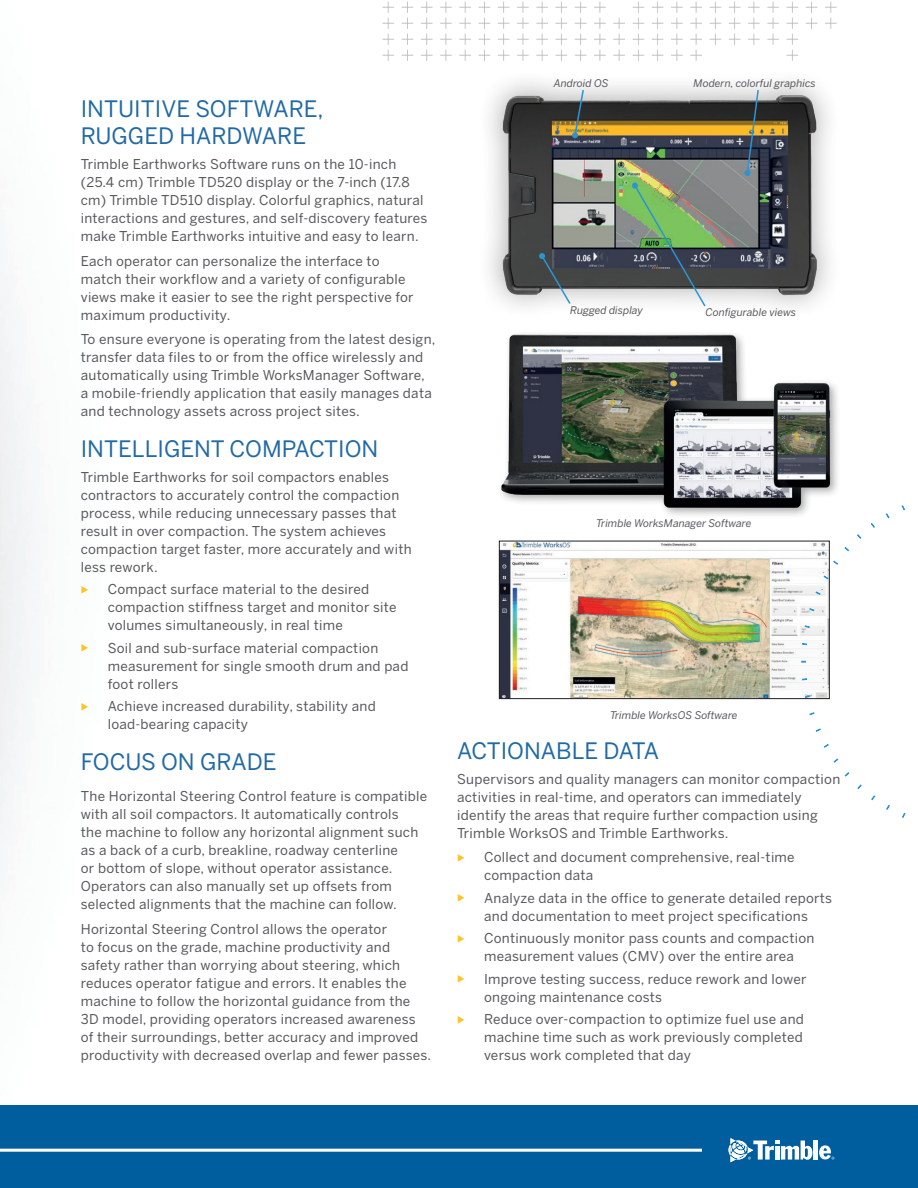
<style>
.page{position:relative;width:918px;height:1188px;background:#fff}
.page>*{position:absolute;margin:0;border:0;box-sizing:border-box;transform-origin:0 0}
.t1{font:22.5px/27px "Benton Sans";color:#216aa5}
.t2{font:13.5px/18px "Benton Sans";letter-spacing:.02em;color:#57585a}
.t3{font:italic 10.5px "Benton Sans";color:#57585a}
</style>
<div class="page">
<img style="left:0;top:244px;width:226px;height:862px">
<svg style="left:382px;top:2px;width:455px;height:59px"></svg>
<div style="left:0;top:1106px;width:918px;height:82px;background:#005e9e"></div>
<hr style="left:0;top:1149px;width:702px;height:3px;background:#fff">
<img style="left:489px;top:83px;width:341px;height:224px">
<svg style="left:572px;top:88px;width:13px;height:50px"></svg>
<svg style="left:744px;top:88px;width:16px;height:88px"></svg>
<img style="left:632px;top:183px;width:75px;height:124px">
<svg style="left:539px;top:253px;width:33px;height:53px;background:#727a80"></svg>
<div style="left:497px;top:330px;width:344px;height:188px;background:#231f20;opacity:.38"></div>
<img style="left:497px;top:330px;width:344px;height:183px">
<img style="left:501px;top:543px;width:327px;height:154px">
<div style="left:499px;top:541px;width:331px;height:158px;border:1px solid #231f20"></div>
<svg style="left:902px;top:813px;width:4px;height:5px"></svg>
<svg style="left:886px;top:805px;width:4px;height:5px"></svg>
<svg style="left:871px;top:795px;width:5px;height:5px"></svg>
<svg style="left:857px;top:784px;width:5px;height:5px"></svg>
<svg style="left:844px;top:772px;width:6px;height:5px"></svg>
<svg style="left:833px;top:758px;width:6px;height:5px"></svg>
<svg style="left:824px;top:744px;width:5px;height:4px"></svg>
<svg style="left:816px;top:728px;width:5px;height:4px"></svg>
<svg style="left:809px;top:712px;width:6px;height:4px"></svg>
<svg style="left:805px;top:695px;width:5px;height:3px"></svg>
<svg style="left:802px;top:678px;width:5px;height:3px"></svg>
<svg style="left:805px;top:625px;width:5px;height:3px"></svg>
<svg style="left:809px;top:608px;width:6px;height:3px"></svg>
<svg style="left:815px;top:591px;width:6px;height:4px"></svg>
<svg style="left:823px;top:575px;width:6px;height:5px"></svg>
<svg style="left:833px;top:560px;width:5px;height:5px"></svg>
<svg style="left:844px;top:547px;width:5px;height:4px"></svg>
<svg style="left:857px;top:534px;width:5px;height:5px"></svg>
<svg style="left:871px;top:523px;width:4px;height:5px"></svg>
<svg style="left:885px;top:513px;width:5px;height:6px"></svg>
<svg style="left:901px;top:505px;width:4px;height:6px"></svg>
<hr style="left:814px;top:1141px;width:4px;height:19px;background:#fff">
<svg style="left:729px;top:1138px;width:83px;height:24px"></svg>
<svg style="left:819px;top:1145px;width:15px;height:15px"></svg>
<svg style="left:82px;top:586px;width:6px;height:7px"></svg>
<svg style="left:82px;top:644px;width:6px;height:8px"></svg>
<svg style="left:82px;top:703px;width:6px;height:7px"></svg>
<h1 class="t1" style="left:81px;top:94px;width:244px">INTUITIVE SOFTWARE,<br>RUGGED HARDWARE</h1>
<p class="t2" style="left:81px;top:154px;width:348px">Trimble Earthworks Software runs on the 10-inch (25.4 cm) Trimble TD520 display or the 7-inch (17.8 cm) Trimble TD510 display. Colorful graphics, natural interactions and gestures, and self-discovery features make Trimble Earthworks intuitive and easy to learn.</p>
<p class="t2" style="left:81px;top:251px;width:334px">Each operator can personalize the interface to match their workflow and a variety of configurable views make it easier to see the right perspective for maximum productivity.</p>
<p class="t2" style="left:81px;top:330px;width:356px">To ensure everyone is operating from the latest design, transfer data files to or from the office wirelessly and automatically using Trimble WorksManager Software, a mobile-friendly application that easily manages data and technology assets across project sites.</p>
<h1 class="t1" style="left:81px;top:434px;width:299px">INTELLIGENT COMPACTION</h1>
<p class="t2" style="left:81px;top:467px;width:332px">Trimble Earthworks for soil compactors enables contractors to accurately control the compaction process, while reducing unnecessary passes that result in over compaction. The system achieves compaction target faster, more accurately and with less rework.</p>
<p class="t2" style="left:108px;top:580px;width:290px">Compact surface material to the desired compaction stiffness target and monitor site volumes simultaneously, in real time</p>
<p class="t2" style="left:108px;top:638px;width:302px">Soil and sub-surface material compaction measurement for single smooth drum and pad foot rollers</p>
<p class="t2" style="left:108px;top:697px;width:270px">Achieve increased durability, stability and load-bearing capacity</p>
<h1 class="t1" style="left:81px;top:747px;width:197px">FOCUS ON GRADE</h1>
<p class="t2" style="left:81px;top:787px;width:348px">The Horizontal Steering Control feature is compatible with all soil compactors. It automatically controls<br>the machine to follow any horizontal alignment such as a back of a curb, breakline, roadway centerline<br>or bottom of slope, without operator assistance.<br>Operators can also manually set up offsets from selected alignments that the machine can follow.</p>
<p class="t2" style="left:81px;top:920px;width:352px">Horizontal Steering Control allows the operator<br>to focus on the grade, machine productivity and safety rather than worrying about steering, which reduces operator fatigue and errors. It enables the machine to follow the horizontal guidance from the 3D model, providing operators increased awareness of their surroundings, better accuracy and improved productivity with decreased overlap and fewer passes.</p>
<p class="t3" style="left:554px;top:76px;width:56px">Android OS</p>
<p class="t3" style="left:694px;top:76px;width:124px">Modern, colorful graphics</p>
<p class="t3" style="left:570px;top:303px;width:74px">Rugged display</p>
<p class="t3" style="left:706px;top:304px;width:92px">Configurable views</p>
<p class="t3" style="left:596px;top:516px;width:157px">Trimble WorksManager Software</p>
<p class="t3" style="left:610px;top:708px;width:129px">Trimble WorksOS Software</p>
<h1 class="t1" style="left:457px;top:736px;width:204px">ACTIONABLE DATA</h1>
<p class="t2" style="left:457px;top:769px;width:385px">Supervisors and quality managers can monitor compaction activities in real-time, and operators can immediately identify the areas that require further compaction using Trimble WorksOS and Trimble Earthworks.</p>
<p class="t2" style="left:484px;top:847px;width:312px">Collect and document comprehensive, real-time compaction data</p>
<p class="t2" style="left:484px;top:888px;width:350px">Analyze data in the office to generate detailed reports and documentation to meet project specifications</p>
<p class="t2" style="left:484px;top:929px;width:332px">Continuously monitor pass counts and compaction measurement values (CMV) over the entire area</p>
<p class="t2" style="left:484px;top:969px;width:324px">Improve testing success, reduce rework and lower ongoing maintenance costs</p>
<p class="t2" style="left:484px;top:1010px;width:321px;text-align:justify">Reduce over-compaction to optimize fuel use and machine time such as work previously completed versus work completed that day</p>
</div>
